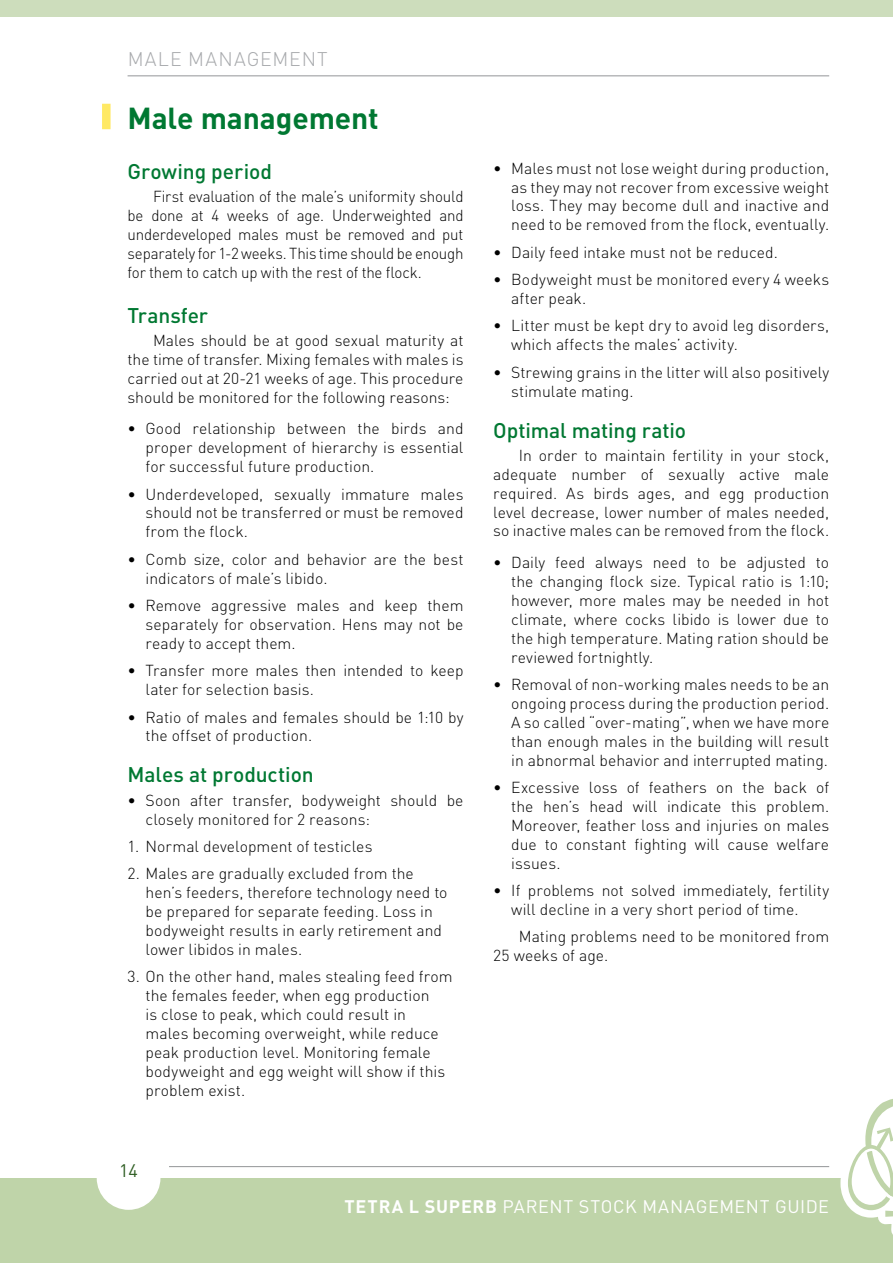
<style>
.page{position:relative;width:893px;height:1263px;background:#fff}
.page>*{position:absolute;margin:0;border:0;box-sizing:border-box;transform-origin:0 0}
.t1{font:700 30px "DIN Pro";letter-spacing:-.005em;color:#007832}
.t2{font:500 21px "DIN Pro";letter-spacing:-.005em;color:#007832}
.t3{font:300 19.5px "DIN Pro";letter-spacing:.055em;color:#a7a9ac}
.t4{font:18px "DIN Pro";letter-spacing:.03em;color:#fff}
.t5{font:18px "DIN Pro";color:#2f5e23}
.t6{font:300 15.75px/18.9px "DIN Pro";color:#000}
.t7{font:300 15.75px/18.9px "DIN Pro";color:#000;text-align:justify;scale:.96 1}
.s1{font-weight:700}
</style>
<div class="page">
<div style="left:0;top:1178px;width:893px;height:85px;background:#bfd4a9"></div>
<div style="left:0;top:0;width:893px;height:17px;background:#cdddbc"></div>
<div style="left:97px;top:1146px;width:63px;height:64px;background:#fff;border-radius:50%"></div>
<div style="left:102px;top:104px;width:9px;height:25px;background:#ffe964"></div>
<svg style="left:339px;top:1099px;width:554px;height:136px"></svg>
<hr style="left:128px;top:75px;width:701px;height:1px;background:#939598">
<hr style="left:169px;top:1166px;width:660px;height:1px;background:#939598">
<p class="t3" style="left:128px;top:44px;width:201px">Male manag em ent</p>
<h1 class="t1" style="left:128px;top:93px;width:253px">Male management</h1>
<h2 class="t2" style="left:128px;top:154px;width:146px">Growing period</h2>
<p class="t7" style="left:128px;top:185px;width:351px;text-indent:26px">First evaluation of the male’s uniformity should be done at 4 weeks of age. U nderweighted and underdeveloped males must be removed and put separately for 1-2 weeks. This time should be enough for them to catch up with the rest of the flock.</p>
<h2 class="t2" style="left:128px;top:298px;width:82px">Transfer</h2>
<p class="t6" style="left:128px;top:329px;width:337px;text-align:justify;text-indent:26px">Males should be at good sexual maturity at the time of transfer. Mixing females with males is carried out at 20-21 weeks of age. This procedure should be monitored for the following reasons:</p>
<p class="t6" style="left:146px;top:418px;width:319px;text-align:justify;text-indent:-18px">• Good relationship between the birds and proper development of hierarchy is essential for successful future production.</p>
<p class="t6" style="left:146px;top:483px;width:319px;text-align:justify;text-indent:-18px">• U nderdeveloped, sexually immature males should not be transferred or must be removed from the flock.</p>
<p class="t6" style="left:146px;top:548px;width:319px;text-indent:-18px">• Comb size, color and behavior are the best indicators of male’s libido.</p>
<p class="t6" style="left:146px;top:594px;width:319px;text-align:justify;text-indent:-18px">• Remove aggressive males and keep them separately for observation. Hens may not be ready to accept them.</p>
<p class="t6" style="left:146px;top:660px;width:319px;text-indent:-18px">• Transfer more males then intended to keep later for selection basis.</p>
<p class="t6" style="left:146px;top:706px;width:319px;text-indent:-18px">• Ratio of males and females should be 1:10 by the offset of production.</p>
<h2 class="t2" style="left:128px;top:758px;width:188px">Males at production</h2>
<p class="t6" style="left:146px;top:789px;width:319px;text-indent:-18px">• Soon after transfer, bodyweight should be closely monitored for 2 reasons:</p>
<p class="t6" style="left:128px;top:835px;width:246px">1. N ormal development of testicles</p>
<p class="t6" style="left:146px;top:863px;width:303px;text-indent:-18px">2. Males are gradually excluded from the hen’s feeders, therefore technology need to be prepared for separate feeding. Loss in bodyweight results in early retirement and lower libidos in males.</p>
<p class="t6" style="left:146px;top:966px;width:309px;text-indent:-18px">3. O n the other hand, males stealing feed from the females feeder, when egg production<br>is close to peak, which could result in males becoming overweight, while reduce peak production level. Monitoring female bodyweight and egg weight will show if this problem exist.</p>
<p class="t5" style="left:119px;top:1158px;width:20px">14</p>
<p class="t6" style="left:511px;top:157px;width:319px;text-align:justify;text-indent:-18px">• Males must not lose weight during production, as they may not recover from excessive weight loss. They may become dull and inactive and need to be removed from the flock, eventually.</p>
<p class="t6" style="left:493px;top:241px;width:283px">• Daily feed intake must not be reduced.</p>
<p class="t6" style="left:511px;top:269px;width:319px;text-indent:-18px">• Bodyweight must be monitored every 4 weeks after peak.</p>
<p class="t6" style="left:511px;top:315px;width:319px;text-indent:-18px">• Litter must be kept dry to avoid leg disorders, which affects the males’ activity.</p>
<p class="t6" style="left:511px;top:361px;width:319px;text-indent:-18px">• Strewing grains in the litter will also positively stimulate mating.</p>
<h2 class="t2" style="left:493px;top:413px;width:194px">Optimal mating ratio</h2>
<p class="t6" style="left:493px;top:444px;width:337px;text-align:justify;text-indent:26px">In order to maintain fertility in your stock, adequate number of sexually active male required. As birds ages, and egg production level decrease, lower number of males needed, so inactive males can be removed from the flock.</p>
<p class="t6" style="left:511px;top:552px;width:319px;text-align:justify;text-indent:-18px">• Daily feed always need to be adjusted to the changing flock size. Typical ratio is 1:10; however, more males may be needed in hot climate, where cocks libido is lower due to the high temperature. Mating ration should be reviewed fortnightly.</p>
<p class="t6" style="left:511px;top:673px;width:319px;text-indent:-18px">• Removal of non-working males needs to be an ongoing process during the production period.<br>A so called “over-mating”, when we have more than enough males in the building will result in abnormal behavior and interrupted mating.</p>
<p class="t6" style="left:511px;top:776px;width:319px;text-indent:-18px">• Excessive loss of feathers on the back of the hen’s head will indicate this problem.<br>Moreover, feather loss and injuries on males due to constant fighting will cause welfare issues.</p>
<p class="t6" style="left:511px;top:879px;width:319px;text-indent:-18px">• If problems not solved immediately, fertility will decline in a very short period of time.</p>
<p class="t6" style="left:493px;top:926px;width:337px;text-indent:26px">Mating problems need to be monitored from<br>25 weeks of age.</p>
<p class="t4" style="left:344px;top:1194px;width:486px"><span class="s1">TETRA L SUPERB</span> PARENT STOCK MANAGEMENT GUIDE</p>
</div>
